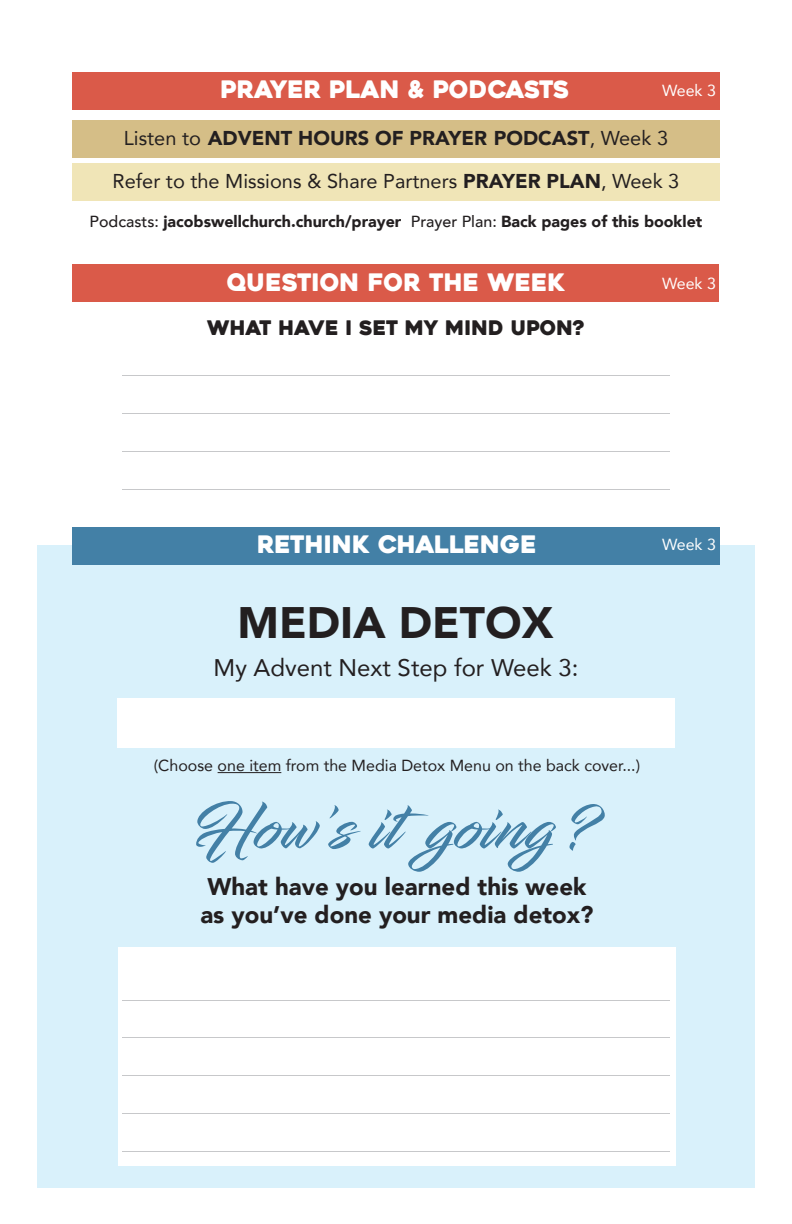
<style>
.page{position:relative;width:792px;height:1224px;background:#fff}
.page>*{position:absolute;margin:0;border:0;box-sizing:border-box;transform-origin:0 0}
.t1{font:64px "Infinite Stroke";letter-spacing:.025em;color:#4380a6}
.t2{font:900 44px "Avenir";color:#231f20}
.t3{font:24px "Heavitas";color:#fff}
.t4{font:900 24px/28px "Avenir";color:#231f20}
.t5{font:24px "Avenir";color:#231f20}
.t6{font:20px/42.6px "Avenir";color:#231f20;text-align:center}
.t7{font:20px "Heavitas";color:#231f20}
.t8{font:900 16px "Avenir";color:#231f20}
.t9{font:16px "Avenir";color:#231f20}
.t10{font:16px "Avenir";color:#fff}
.s1{font-weight:900}
.s2{font-weight:500}
</style>
<div class="page">
<div style="left:72px;top:72px;width:648px;height:38px;background:#da5a49"></div>
<div style="left:72px;top:264px;width:647px;height:38px;background:#da5a49"></div>
<hr style="left:122px;top:375px;width:547px;height:1px;background:#c7c8ca">
<hr style="left:122px;top:413px;width:547px;height:1px;background:#c7c8ca">
<hr style="left:122px;top:451px;width:547px;height:1px;background:#c7c8ca">
<hr style="left:122px;top:489px;width:547px;height:1px;background:#c7c8ca">
<div style="left:37px;top:545px;width:718px;height:643px;background:#d9f1fb"></div>
<div style="left:72px;top:527px;width:648px;height:38px;background:#4380a6"></div>
<div style="left:72px;top:120px;width:648px;height:38px;background:#d5be87"></div>
<div style="left:72px;top:163px;width:648px;height:37px;background:#f0e5b7"></div>
<div style="left:117px;top:698px;width:558px;height:50px;background:#fff"></div>
<hr style="left:218px;top:772px;width:63px;height:1px;background:#231f20">
<div style="left:118px;top:948px;width:558px;height:218px;background:#fff"></div>
<hr style="left:122px;top:1000px;width:547px;height:1px;background:#c7c8ca">
<hr style="left:122px;top:1037px;width:547px;height:1px;background:#c7c8ca">
<hr style="left:122px;top:1075px;width:547px;height:1px;background:#c7c8ca">
<hr style="left:122px;top:1113px;width:547px;height:1px;background:#c7c8ca">
<hr style="left:122px;top:1151px;width:547px;height:1px;background:#c7c8ca">
<p class="t3" style="left:221px;top:75px;width:350px">PRAYER PLAN &amp; PODCASTS</p>
<p class="t10" style="left:662px;top:78px;width:55px">Week 3</p>
<p class="t6" style="left:113px;top:116px;width:568px">Listen to <span class="s1">ADVENT HOURS OF PRAYER PODCAST</span>, Week 3<br>Refer to the Missions &amp; Share Partners <span class="s1">PRAYER PLAN</span>, Week 3</p>
<p class="t8" style="left:90px;top:208px;width:614px"><span class="s2">Podcasts:</span> jacobswellchurch.church/prayer <span class="s2">Prayer Plan:</span> Back pages of this booklet</p>
<p class="t3" style="left:227px;top:267px;width:340px">QUESTION FOR THE WEEK</p>
<p class="t7" style="left:207px;top:316px;width:379px">WHAT HAVE I SET MY MIND UPON?</p>
<p class="t10" style="left:662px;top:270px;width:55px">Week 3</p>
<p class="t3" style="left:257px;top:530px;width:281px">RETHINK CHALLENGE</p>
<h2 class="t2" style="left:237px;top:585px;width:318px">MEDIA DETOX</h2>
<p class="t5" style="left:214px;top:648px;width:366px">My Advent Next Step for Week 3:</p>
<p class="t10" style="left:662px;top:531px;width:55px">Week 3</p>
<p class="t9" style="left:154px;top:753px;width:488px">(Choose one item from the Media Detox Menu on the back cover...)</p>
<h1 class="t1" style="left:192px;top:788px;width:413px">How’s it going?</h1>
<p class="t4" style="left:200px;top:872px;width:395px">What have you learned this week as you’ve done your media detox?</p>
</div>
